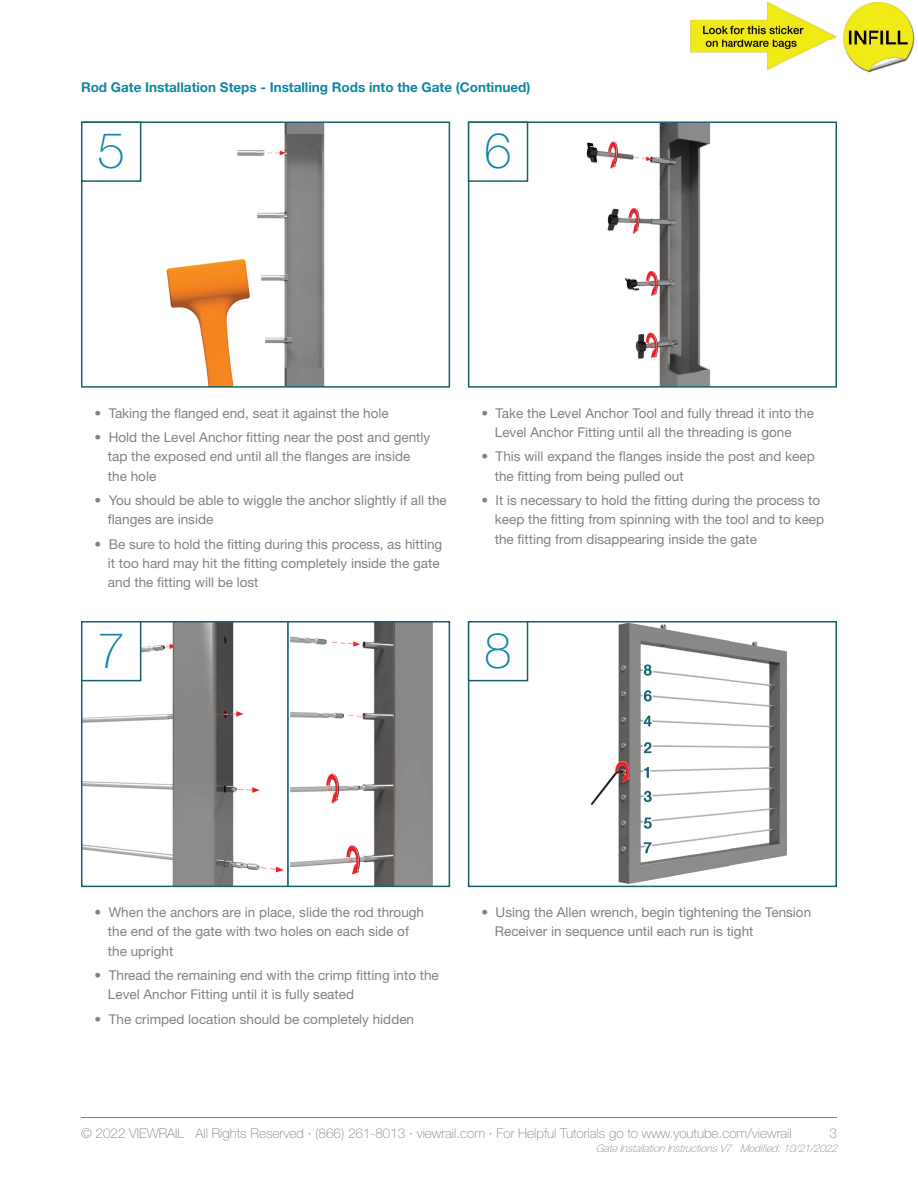
<style>
.page{position:relative;width:918px;height:1188px;background:#fff}
.page>*{position:absolute;margin:0;border:0;box-sizing:border-box;transform-origin:0 0}
.t1{font:100 49.5px "Helvetica Neue";color:#1186a1}
.t2{font:13.5px/19.2px "Helvetica Neue";color:#808285}
.t3{font:100 13.5px "Helvetica Neue";color:#808285}
.t4{font:700 13.5px "Helvetica Neue";color:#1186a1}
.t5{font:italic 100 10.5px "Helvetica Neue";color:#808285}
</style>
<div class="page">
<img style="left:471px;top:624px;width:316px;height:260px">
<div style="left:468px;top:621px;width:369px;height:266px;border:2px solid #17616c"></div>
<img style="left:84px;top:624px;width:349px;height:260px">
<div style="left:81px;top:621px;width:369px;height:266px;border:2px solid #17616c"></div>
<img style="left:528px;top:125px;width:182px;height:260px">
<div style="left:468px;top:122px;width:369px;height:266px;border:2px solid #17616c"></div>
<img style="left:141px;top:125px;width:184px;height:260px">
<div style="left:81px;top:122px;width:369px;height:266px;border:2px solid #17616c"></div>
<div style="left:469px;top:622px;width:59px;height:59px;background:#fff"></div>
<div style="left:468px;top:621px;width:60px;height:60px;border:2px solid #17616c"></div>
<div style="left:82px;top:622px;width:59px;height:59px;background:#fff"></div>
<div style="left:81px;top:621px;width:60px;height:60px;border:2px solid #17616c"></div>
<div style="left:468px;top:122px;width:60px;height:60px;border:2px solid #17616c"></div>
<div style="left:81px;top:122px;width:60px;height:60px;border:2px solid #17616c"></div>
<hr style="left:81px;top:1117px;width:756px;height:1px;background:#808285">
<img style="left:690px;top:2px;width:225px;height:71px">
<p class="t4" style="left:81px;top:78px;width:451px">Rod Gate Installation Steps - Installing Rods into the Gate (Continued)</p>
<h1 class="t1" style="left:97px;top:122px;width:29px">5</h1>
<h1 class="t1" style="left:484px;top:122px;width:29px">6</h1>
<p class="t2" style="left:94px;top:403px;width:296px">• Taking the flanged end, seat it against the hole</p>
<p class="t2" style="left:108px;top:428px;width:324px;text-indent:-13px">• Hold the Level Anchor fitting near the post and gently tap the exposed end until all the flanges are inside the hole</p>
<p class="t2" style="left:108px;top:491px;width:340px;text-indent:-13px">• You should be able to wiggle the anchor slightly if all the flanges are inside</p>
<p class="t2" style="left:108px;top:534px;width:336px;text-indent:-13px">• Be sure to hold the fitting during this process, as hitting it too hard may hit the fitting completely inside the gate and the fitting will be lost</p>
<p class="t2" style="left:495px;top:403px;width:321px;text-indent:-14px">• Take the Level Anchor Tool and fully thread it into the<br>Level Anchor Fitting until all the threading is gone</p>
<p class="t2" style="left:495px;top:447px;width:321px;text-indent:-14px">• This will expand the flanges inside the post and keep the fitting from being pulled out</p>
<p class="t2" style="left:495px;top:491px;width:331px;text-indent:-14px">• It is necessary to hold the fitting during the process to keep the fitting from spinning with the tool and to keep the fitting from disappearing inside the gate</p>
<h1 class="t1" style="left:97px;top:622px;width:29px">7</h1>
<h1 class="t1" style="left:484px;top:622px;width:29px">8</h1>
<p class="t2" style="left:108px;top:903px;width:318px;text-indent:-13px">• When the anchors are in place, slide the rod through the end of the gate with two holes on each side of the upright</p>
<p class="t2" style="left:108px;top:966px;width:332px;text-indent:-13px">• Thread the remaining end with the crimp fitting into the<br>Level Anchor Fitting until it is fully seated</p>
<p class="t2" style="left:94px;top:1009px;width:321px">• The crimped location should be completely hidden</p>
<p class="t2" style="left:495px;top:903px;width:318px;text-indent:-14px">• Using the Allen wrench, begin tightening the Tension<br>Receiver in sequence until each run is tight</p>
<p class="t3" style="left:81px;top:1125px;width:712px">© 2022 VIEWRAIL All Rights Reserved · (866) 261-8013 · viewrail.com · For Helpful Tutorials go to www.youtube.com/viewrail</p>
<p class="t3" style="left:829px;top:1125px;width:9px">3</p>
<p class="t5" style="left:596px;top:1142px;width:246px">GateInstallationInstructionsV7 Modified:10/21/2022</p>
</div>
